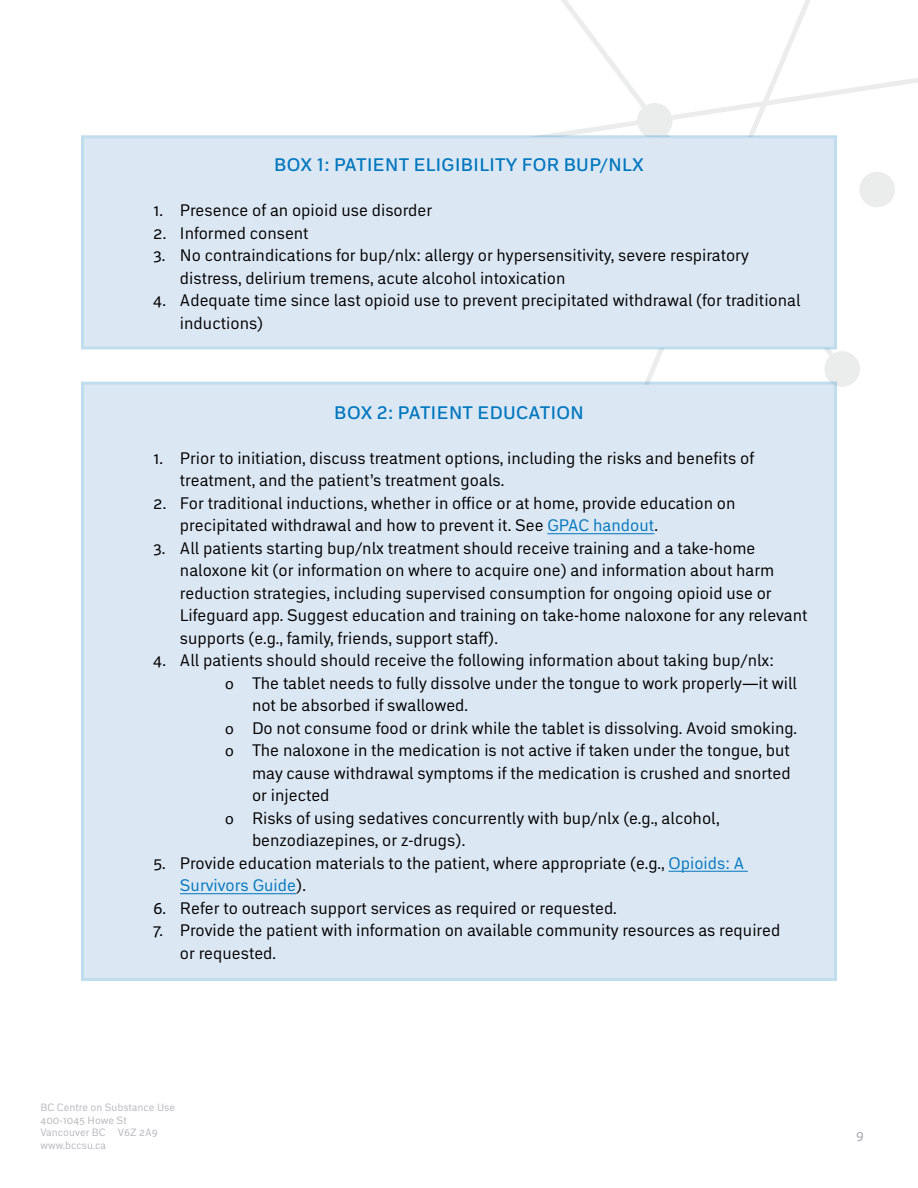
<style>
.page{position:relative;width:918px;height:1188px;background:#fff}
.page>*{position:absolute;margin:0;border:0;box-sizing:border-box;transform-origin:0 0}
.t1{font:500 18px "Embarcadero MVB Pro";letter-spacing:.02em;color:#0077be}
.t2{font:16.5px/22.5px "Embarcadero MVB Pro";color:#000}
.t3{font:13.5px "Embarcadero MVB Pro";color:#a3a7a9}
.t4{font:10.5px/12.6px "Embarcadero MVB Pro";color:#b7b9bb}
.s1{color:#0077be}
.s2{font-family:"Calibri"}
</style>
<div class="page">
<svg style="left:561px;top:0;width:270px;height:356px"></svg>
<svg style="left:544px;top:75px;width:374px;height:60px"></svg>
<svg style="left:822px;top:351px;width:38px;height:36px"></svg>
<svg style="left:859px;top:172px;width:36px;height:35px"></svg>
<svg style="left:637px;top:103px;width:36px;height:32px"></svg>
<div style="left:81px;top:135px;width:756px;height:215px;background:#dce7f4"></div>
<div style="left:81px;top:382px;width:756px;height:599px;background:#dce7f4"></div>
<hr style="left:547px;top:533px;width:107px;height:1px;background:#0077be">
<hr style="left:669px;top:871px;width:79px;height:1px;background:#0077be">
<hr style="left:180px;top:893px;width:116px;height:1px;background:#0077be">
<p class="t1" style="left:274px;top:152px;width:369px">BOX 1: PATIENT ELI GIBI LITY FO R BUP/N LX</p>
<p class="t2" style="left:153px;top:198px;width:281px">1. Presence of an opioid use disorder</p>
<p class="t2" style="left:153px;top:221px;width:157px">2. I nformed consent</p>
<p class="t2" style="left:180px;top:244px;width:570px;text-indent:-27px">3. No contraindications for bup/nlx: allergy or hypersensitivity, severe respiratory distress, delirium tremens, acute alcohol intoxication</p>
<p class="t2" style="left:180px;top:289px;width:622px;text-indent:-27px">4. Adequate time since last opioid use to prevent precipitated withdrawal (for traditional inductions)</p>
<p class="t1" style="left:334px;top:400px;width:228px">BOX 2: PATIENT EDUCATION</p>
<p class="t2" style="left:180px;top:446px;width:576px;text-indent:-27px">1. Prior to initiation, discuss treatment options, including the risks and benefits of treatment, and the patient’s treatment goals.</p>
<p class="t2" style="left:180px;top:491px;width:557px;text-indent:-27px">2. For traditional inductions, whether in office or at home, provide education on precipitated withdrawal and how to prevent it. See <span class="s1">GPAC handout</span>.</p>
<p class="t2" style="left:180px;top:536px;width:629px;text-indent:-27px">3. All patients starting bup/nlx treatment should receive training and a take-home naloxone kit (or information on where to acquire one) and information about harm reduction strategies, including supervised consumption for ongoing opioid use or Lifeguard app. Suggest education and training on take-home naloxone for any relevant supports (e.g., family, friends, support staff).</p>
<p class="t2" style="left:153px;top:649px;width:622px">4. All patients should should receive the following information about taking bup/nlx:</p>
<p class="t2" style="left:225px;top:671px;width:574px"><span class="s2">o</span> The tablet needs to fully dissolve under the tongue to work properly—it will</p>
<p class="t2" style="left:252px;top:694px;width:218px">not be absorbed if swallowed.</p>
<p class="t2" style="left:225px;top:716px;width:574px"><span class="s2">o</span> Do not consume food or drink while the tablet is dissolving. Avoid smoking.</p>
<p class="t2" style="left:225px;top:739px;width:566px"><span class="s2">o</span> The naloxone in the medication is not active if taken under the tongue, but</p>
<p class="t2" style="left:252px;top:761px;width:540px">may cause withdrawal symptoms if the medication is crushed and snorted</p>
<p class="t2" style="left:252px;top:784px;width:79px">or injected</p>
<p class="t2" style="left:225px;top:806px;width:496px"><span class="s2">o</span> Risks of using sedatives concurrently with bup/nlx (e.g., alcohol,</p>
<p class="t2" style="left:252px;top:829px;width:215px">benzodiazepines, or z-drugs).</p>
<p class="t2" style="left:180px;top:851px;width:566px;text-indent:-27px">5. Provide education materials to the patient, where appropriate (e.g., <span class="s1">Opioids: A<br>Survivors Guide</span>).</p>
<p class="t2" style="left:153px;top:896px;width:465px">6. Refer to outreach support services as required or requested.</p>
<p class="t2" style="left:180px;top:919px;width:602px;text-indent:-27px">7. Provide the patient with information on available community resources as required or requested.</p>
<p class="t4" style="left:40px;top:1101px;width:136px">BC Centre on Substance Use<br>400-1045 Howe St<br>Vancouver BC V6Z 2A9 www.bccsu.ca</p>
<p class="t3" style="left:856px;top:1126px;width:9px">9</p>
</div>
